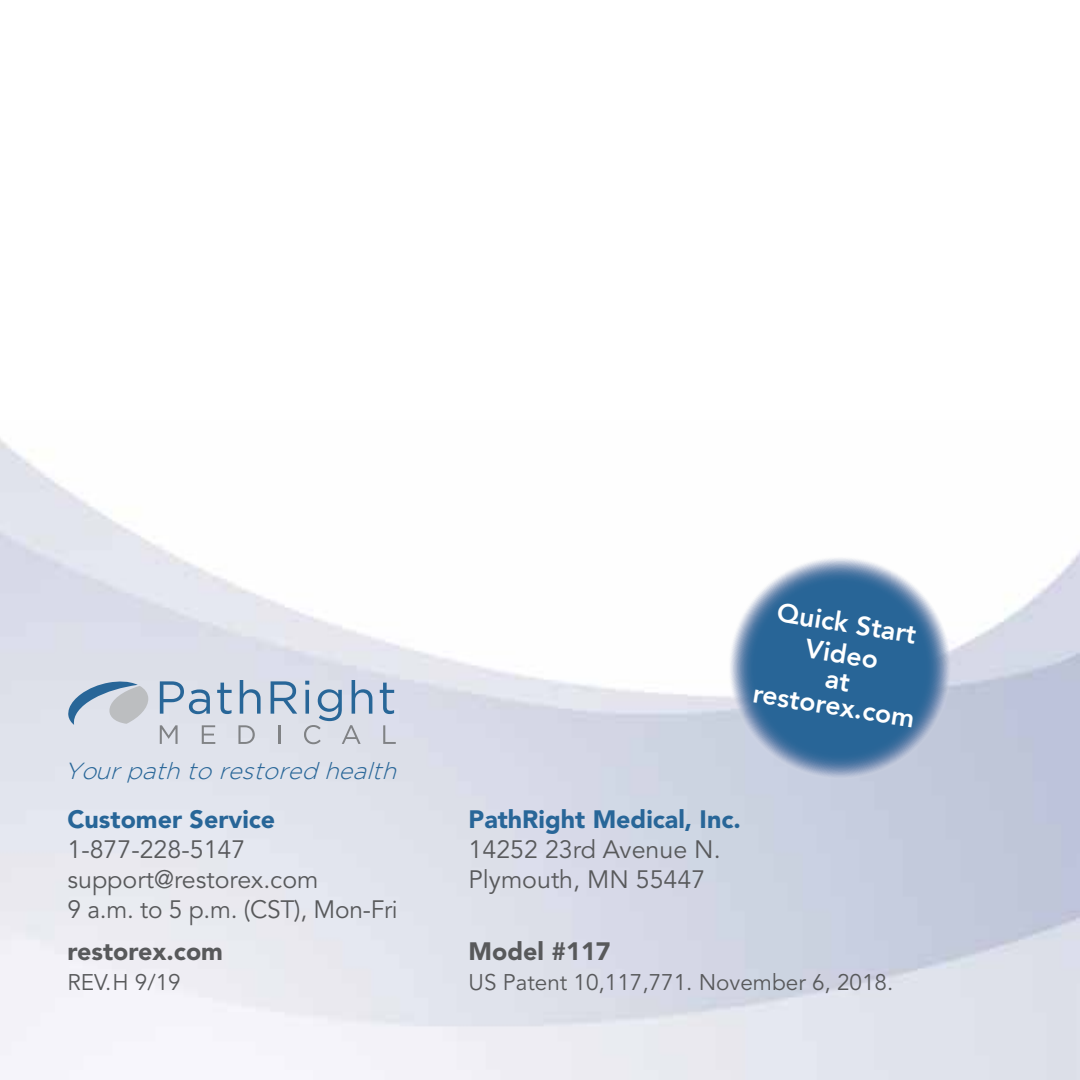
<style>
.page{position:relative;width:1080px;height:1080px;background:#fff}
.page>*{position:absolute;margin:0;border:0;box-sizing:border-box;transform-origin:0 0}
.t1{font:800 26.75px/31px "Avenir";color:#fff;text-align:center}
.t2{font:25px/30px "Avenir";color:#58595b}
.t3{font:900 25px "Avenir";color:#286698}
.t4{font:900 25px "Avenir";color:#58595b}
.t5{font:italic 300 23.25px "Gotham";color:#286698}
.t6{font:22.5px "Avenir";color:#58595b}
</style>
<div class="page">
<svg style="left:160px;top:681px;width:50px;height:33px;background:#a4bad0"></svg>
<svg style="left:217px;top:683px;width:15px;height:31px"></svg>
<svg style="left:240px;top:680px;width:21px;height:34px"></svg>
<svg style="left:271px;top:681px;width:26px;height:33px"></svg>
<svg style="left:380px;top:683px;width:14px;height:31px"></svg>
<svg style="left:160px;top:725px;width:18px;height:19px"></svg>
<svg style="left:202px;top:725px;width:13px;height:19px"></svg>
<svg style="left:238px;top:725px;width:17px;height:19px"></svg>
<svg style="left:278px;top:725px;width:2px;height:19px"></svg>
<svg style="left:304px;top:680px;width:68px;height:64px;background:#bcc8d8"></svg>
<svg style="left:383px;top:725px;width:13px;height:19px"></svg>
<svg style="left:68px;top:681px;width:80px;height:44px;background:#b1bfce"></svg>
<svg style="left:720px;top:557px;width:240px;height:231px;background:#7498b9"></svg>
<p class="t5" style="left:64px;top:758px;width:340px">Your path to restored health</p>
<p class="t3" style="left:68px;top:804px;width:209px">Customer Service</p>
<p class="t2" style="left:68px;top:835px;width:332px">1-877-228-5147 support@restorex.com<br>9 a.m. to 5 p.m. (CST), Mon-Fri</p>
<p class="t4" style="left:68px;top:936px;width:157px">restorex.com</p>
<p class="t6" style="left:68px;top:970px;width:115px">REV.H 9/19</p>
<p class="t1" style="left:780px;top:597px;width:142px;rotate:9deg">Quick Start<br>Video</p>
<p class="t1" style="left:759px;top:655px;width:165px;line-height:25.5px;rotate:9deg">at restorex.com</p>
<p class="t3" style="left:469px;top:804px;width:274px">PathRight Medical, Inc.</p>
<p class="t2" style="left:469px;top:835px;width:254px">14252 23rd Avenue N.<br>Plymouth, MN 55447</p>
<p class="t4" style="left:469px;top:936px;width:144px">Model #117</p>
<p class="t6" style="left:469px;top:970px;width:426px">US Patent 10,117,771. November 6, 2018.</p>
</div>
